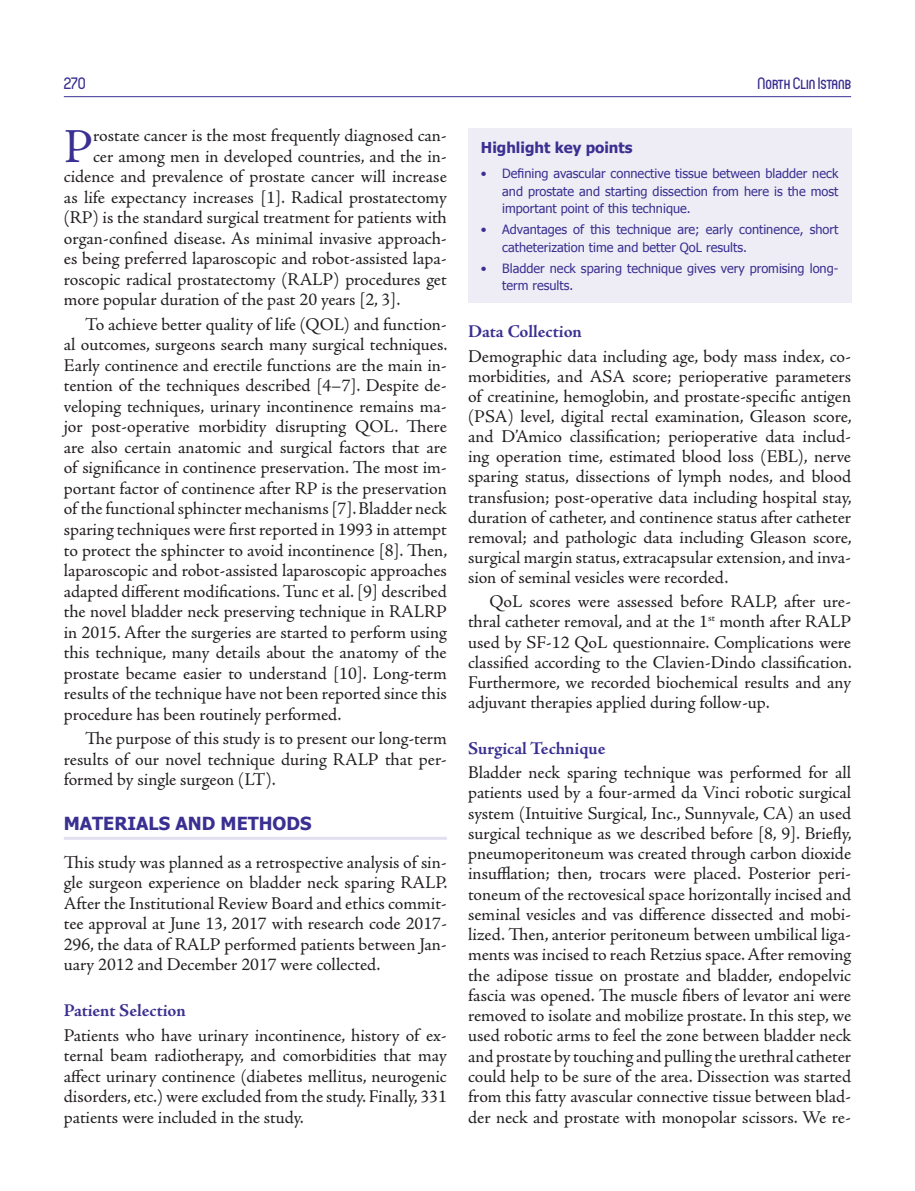
<style>
.page{position:relative;width:915px;height:1191px;background:#fff}
.page>*{position:absolute;margin:0;border:0;box-sizing:border-box;transform-origin:0 0}
._01__Yazı_Metni_NCI{font:48.9px "Adobe Jenson Pro";color:#3a3091}
._01__Yazı_Metni_NCI-2{font:18px/20.5px "Adobe Jenson Pro";letter-spacing:-.005em;color:#231f20;text-align:justify}
.Ikinci_Arabaslik{font:700 18px "Adobe Jenson Pro";letter-spacing:-.005em;color:#3a3091}
._06__Yazı_Konu_Basli{font:700 18px "Tahoma";color:#3a3091}
.t1{font:500 16.5px "Circula";color:#3a3091}
._05__Özet_Yazısı_NCI{font:700 15px "Tahoma";color:#3a3091}
._05__Özet_Yazısı_NCI-2{font:12.75px/17.2px "Tahoma";color:#3a3091}
</style>
<div class="page">
<hr style="left:64px;top:96px;width:786px;height:1px;background:#3a3091">
<hr style="left:64px;top:837px;width:382px;height:3px;background:#e2e0f0">
<div style="left:468px;top:128px;width:382px;height:175px;background:#eeedf5"></div>
<p class="t1" style="left:64px;top:73px;width:23px">270</p>
<p class="t1" style="left:757px;top:73px;width:95px">North Clin Istanb</p>
<p class="_01__Yazı_Metni_NCI" style="left:64px;top:119px;width:31px">P</p>
<p class="_01__Yazı_Metni_NCI-2" style="left:93px;top:126px;width:355px">rostate cancer is the most frequently diagnosed can-</p>
<p class="_01__Yazı_Metni_NCI-2" style="left:93px;top:146px;width:355px">cer among men in developed countries, and the in-</p>
<p class="_01__Yazı_Metni_NCI-2" style="left:64px;top:166px;width:384px">cidence and prevalence of prostate cancer will increase</p>
<p class="_01__Yazı_Metni_NCI-2" style="left:64px;top:187px;width:384px">as life expectancy increases [1]. Radical prostatectomy</p>
<p class="_01__Yazı_Metni_NCI-2" style="left:64px;top:207px;width:384px">(RP) is the standard surgical treatment for patients with</p>
<p class="_01__Yazı_Metni_NCI-2" style="left:64px;top:228px;width:384px">organ-confined disease. As minimal invasive approach-</p>
<p class="_01__Yazı_Metni_NCI-2" style="left:64px;top:248px;width:384px">es being preferred laparoscopic and robot-assisted lapa-</p>
<p class="_01__Yazı_Metni_NCI-2" style="left:64px;top:269px;width:384px">roscopic radical prostatectomy (RALP) procedures get</p>
<p class="_01__Yazı_Metni_NCI-2" style="left:64px;top:289px;width:338px">more popular duration of the past 20 years [2, 3].</p>
<p class="_01__Yazı_Metni_NCI-2" style="left:64px;top:314px;width:385px;text-indent:21px">To achieve better quality of life (QOL) and function&shy;al outcomes, surgeons search many surgical techniques.<br>Early continence and erectile functions are the main in&shy;tention of the techniques described [4–7]. Despite de&shy;veloping techniques, urinary incontinence remains ma&shy;jor post-operative morbidity disrupting QOL. There are also certain anatomic and surgical factors that are of significance in continence preservation. The most im&shy;portant factor of continence after RP is the preservation of the functional sphincter mechanisms [7]. Bladder neck sparing techniques were first reported in 1993 in attempt to protect the sphincter to avoid incontinence [8]. Then, laparoscopic and robot-assisted laparoscopic approaches adapted different modifications. Tunc et al. [9] described the novel bladder neck preserving technique in RALRP in 2015. After the surgeries are started to perform using this technique, many details about the anatomy of the prostate became easier to understand [10]. Long-term results of the technique have not been reported since this procedure has been routinely performed.</p>
<p class="_01__Yazı_Metni_NCI-2" style="left:64px;top:728px;width:384px;text-indent:21px">The purpose of this study is to present our long-term results of our novel technique during RALP that per&shy;formed by single surgeon (LT).</p>
<p class="_06__Yazı_Konu_Basli" style="left:64px;top:811px;width:249px">MATERIALS AND METHODS</p>
<p class="_01__Yazı_Metni_NCI-2" style="left:64px;top:852px;width:385px">This study was planned as a retrospective analysis of sin&shy;gle surgeon experience on bladder neck sparing RALP.<br>After the Institutional Review Board and ethics commit&shy;tee approval at June 13, 2017 with research code 2017- 296, the data of RALP performed patients between Jan&shy;uary 2012 and December 2017 were collected.</p>
<p class="Ikinci_Arabaslik" style="left:64px;top:1000px;width:123px">Patient Selection</p>
<p class="_01__Yazı_Metni_NCI-2" style="left:64px;top:1025px;width:384px">Patients who have urinary incontinence, history of ex&shy;ternal beam radiotherapy, and comorbidities that may affect urinary continence (diabetes mellitus, neurogenic disorders, etc.) were excluded from the study. Finally, 331 patients were included in the study.</p>
<p class="_05__Özet_Yazısı_NCI" style="left:480px;top:137px;width:153px">Highlight key points</p>
<p class="_05__Özet_Yazısı_NCI-2" style="left:502px;top:165px;width:337px;text-align:justify;text-indent:-21px">• Defining avascular connective tissue between bladder neck and prostate and starting dissection from here is the most important point of this technique.</p>
<p class="_05__Özet_Yazısı_NCI-2" style="left:502px;top:221px;width:337px;text-indent:-21px">• Advantages of this technique are; early continence, short catheterization time and better QoL results.</p>
<p class="_05__Özet_Yazısı_NCI-2" style="left:502px;top:259px;width:337px;text-indent:-21px">• Bladder neck sparing technique gives very promising long&shy;term results.</p>
<p class="Ikinci_Arabaslik" style="left:468px;top:321px;width:115px">Data Collection</p>
<p class="_01__Yazı_Metni_NCI-2" style="left:468px;top:346px;width:385px;line-height:20.1px">Demographic data including age, body mass index, co&shy;morbidities, and ASA score; perioperative parameters of creatinine, hemoglobin, and prostate-specific antigen (PSA) level, digital rectal examination, Gleason score, and D’Amico classification; perioperative data includ&shy;ing operation time, estimated blood loss (EBL), nerve sparing status, dissections of lymph nodes, and blood transfusion; post-operative data including hospital stay, duration of catheter, and continence status after catheter removal; and pathologic data including Gleason score, surgical margin status, extracapsular extension, and inva&shy;sion of seminal vesicles were recorded.</p>
<p class="_01__Yazı_Metni_NCI-2" style="left:468px;top:592px;width:385px;line-height:20.1px;text-indent:21px">QoL scores were assessed before RALP, after ure&shy;thral catheter removal, and at the 1<sup>st</sup> month after RALP used by SF-12 QoL questionnaire. Complications were classified according to the Clavien-Dindo classification.<br>Furthermore, we recorded biochemical results and any adjuvant therapies applied during follow-up.</p>
<p class="Ikinci_Arabaslik" style="left:468px;top:737px;width:139px">Surgical Technique</p>
<p class="_01__Yazı_Metni_NCI-2" style="left:468px;top:762px;width:385px">Bladder neck sparing technique was performed for all patients used by a four-armed da Vinci robotic surgical system (Intuitive Surgical, Inc., Sunnyvale, CA) an used surgical technique as we described before [8, 9]. Briefly, pneumoperitoneum was created through carbon dioxide insufflation; then, trocars were placed. Posterior peri&shy;toneum of the rectovesical space horizontally incised and seminal vesicles and vas difference dissected and mobi&shy;lized. Then, anterior peritoneum between umbilical liga&shy;ments was incised to reach Retzius space. After removing the adipose tissue on prostate and bladder, endopelvic fascia was opened. The muscle fibers of levator ani were removed to isolate and mobilize prostate. In this step, we used robotic arms to feel the zone between bladder neck and prostate by touching and pulling the urethral catheter could help to be sure of the area. Dissection was started from this fatty avascular connective tissue between blad&shy;der neck and prostate with monopolar scissors. We re-</p>
</div>
